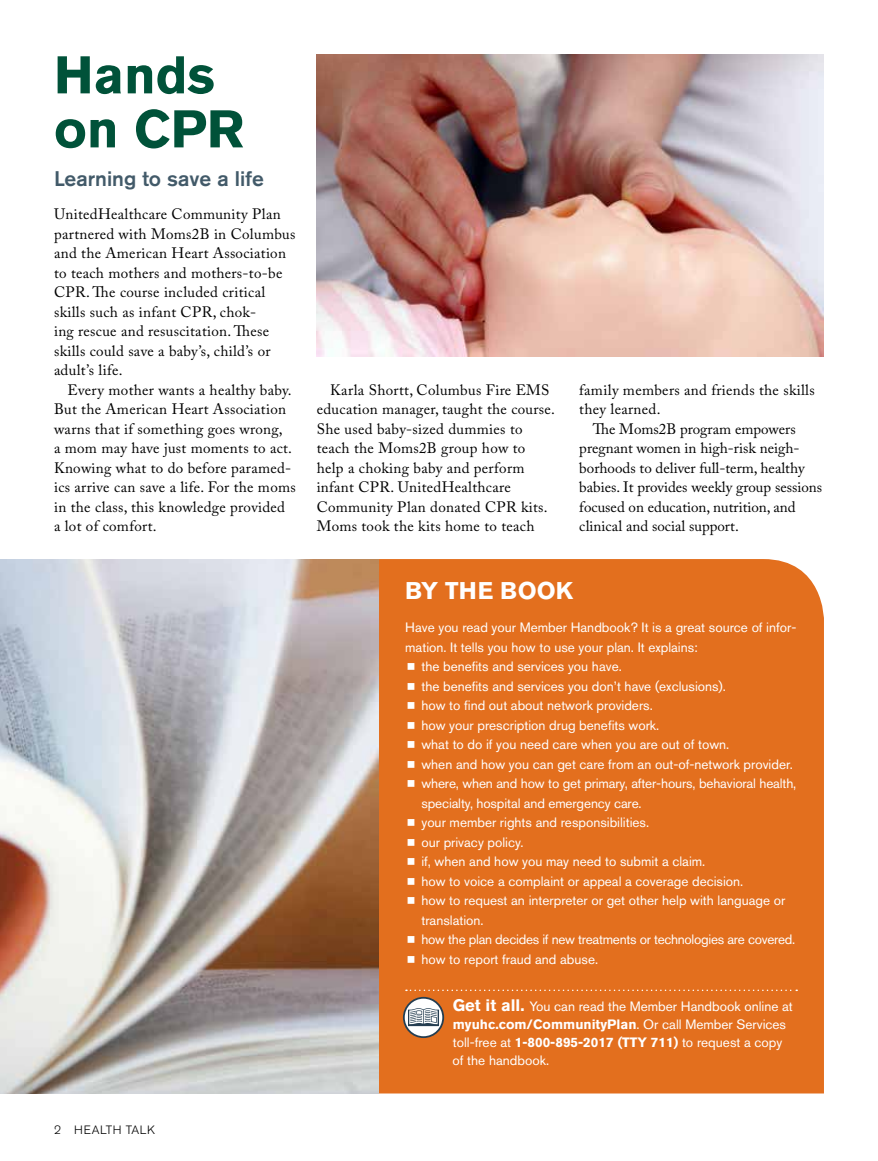
<style>
.page{position:relative;width:878px;height:1161px;background:#fff}
.page>*{position:absolute;margin:0;border:0;box-sizing:border-box;transform-origin:0 0}
.t1{font:700 52.5px/54px "Akzidenz Grotesk BE";color:#005239}
.t2{font:700 24px "Akzidenz Grotesk BE";color:#fff}
.t3{font:500 21px "Akzidenz Grotesk BE";color:#425a69}
.t4{font:15px/19.5px "Adobe Caslon Pro";letter-spacing:.02em;color:#000}
.t5{font:15px/19.5px "Adobe Caslon Pro";color:#000}
.t6{font:13.5px/18px "Akzidenz Grotesk BE";color:#fff}
.t7{font:13.5px "Akzidenz Grotesk BE";letter-spacing:-.02em;color:#fff}
.t8{font:300 12px "Akzidenz Grotesk BE";letter-spacing:.05em;color:#000}
.s1{font-weight:700;font-size:16.5px}
.s2{font-weight:700}
</style>
<div class="page">
<div style="left:378px;top:559px;width:445px;height:535px;background:#e36f1e"></div>
<img style="left:0;top:559px;width:378px;height:535px">
<svg style="left:406px;top:990px;width:391px;height:1px"></svg>
<svg style="left:403px;top:997px;width:41px;height:41px"></svg>
<img style="left:316px;top:54px;width:508px;height:303px">
<svg style="left:408px;top:663px;width:6px;height:7px"></svg>
<svg style="left:408px;top:683px;width:6px;height:7px"></svg>
<svg style="left:408px;top:702px;width:6px;height:7px"></svg>
<svg style="left:408px;top:722px;width:6px;height:7px"></svg>
<svg style="left:408px;top:741px;width:6px;height:7px"></svg>
<svg style="left:408px;top:761px;width:6px;height:7px"></svg>
<svg style="left:408px;top:780px;width:6px;height:7px"></svg>
<svg style="left:408px;top:819px;width:6px;height:7px"></svg>
<svg style="left:408px;top:839px;width:6px;height:7px"></svg>
<svg style="left:408px;top:858px;width:6px;height:7px"></svg>
<svg style="left:408px;top:878px;width:6px;height:7px"></svg>
<svg style="left:408px;top:897px;width:6px;height:7px"></svg>
<svg style="left:408px;top:936px;width:6px;height:7px"></svg>
<svg style="left:408px;top:956px;width:6px;height:7px"></svg>
<h1 class="t1" style="left:54px;top:48px;width:191px">Hands on CPR</h1>
<h3 class="t3" style="left:54px;top:166px;width:211px">Learning to save a life</h3>
<p class="t4" style="left:54px;top:204px;width:243px">UnitedHealthcare Community Plan partnered with Moms2B in Columbus and the American Heart Association to teach mothers and mothers-to-be<br>CPR. The course included critical skills such as infant CPR, chok-<br>ing rescue and resuscitation. These skills could save a baby’s, child’s or adult’s life.</p>
<p class="t4" style="left:54px;top:380px;width:243px;text-indent:14px">Every mother wants a healthy baby.<br>But the American Heart Association warns that if something goes wrong,<br>a mom may have just moments to act.<br>Knowing what to do before paramed&shy;ics arrive can save a life. For the moms in the class, this knowledge provided<br>a lot of comfort.</p>
<p class="t4" style="left:316px;top:380px;width:240px;text-indent:14px">Karla Shortt, Columbus Fire EMS education manager, taught the course.<br>She used baby-sized dummies to teach the Moms2B group how to help a choking baby and perform infant CPR. UnitedHealthcare<br>Community Plan donated CPR kits.<br>Moms took the kits home to teach</p>
<p class="t4" style="left:579px;top:380px;width:237px">family members and friends the skills they learned.</p>
<p class="t5" style="left:579px;top:419px;width:244px;text-indent:14px">The Moms2B program empowers pregnant women in high-risk neigh&shy;borhoods to deliver full-term, healthy babies. It provides weekly group sessions focused on education, nutrition, and clinical and social support.</p>
<p class="t8" style="left:54px;top:1123px;width:103px">2 HEALTH TALK</p>
<h2 class="t2" style="left:405px;top:577px;width:169px">BY THE BOOK</h2>
<p class="t6" style="left:405px;top:618px;width:392px">Have you read your Member Handbook? It is a great source of infor-</p>
<p class="t6" style="left:405px;top:638px;width:294px">mation. It tells you how to use your plan. It explains:</p>
<p class="t6" style="left:421px;top:657px;width:202px">the benefits and services you have.</p>
<p class="t6" style="left:421px;top:677px;width:306px">the benefits and services you don’t have (exclusions).</p>
<p class="t6" style="left:421px;top:696px;width:233px">how to find out about network providers.</p>
<p class="t6" style="left:421px;top:716px;width:239px">how your prescription drug benefits work.</p>
<p class="t6" style="left:421px;top:735px;width:309px">what to do if you need care when you are out of town.</p>
<p class="t6" style="left:421px;top:755px;width:373px">when and how you can get care from an out-of-network provider.</p>
<p class="t6" style="left:421px;top:774px;width:376px">where, when and how to get primary, after-hours, behavioral health,</p>
<p class="t6" style="left:421px;top:794px;width:222px">specialty, hospital and emergency care.</p>
<p class="t6" style="left:421px;top:813px;width:229px">your member rights and responsibilities.</p>
<p class="t6" style="left:421px;top:833px;width:104px">our privacy policy.</p>
<p class="t6" style="left:421px;top:852px;width:285px">if, when and how you may need to submit a claim.</p>
<p class="t6" style="left:421px;top:872px;width:323px">how to voice a complaint or appeal a coverage decision.</p>
<p class="t6" style="left:421px;top:891px;width:365px">how to request an interpreter or get other help with language or</p>
<p class="t6" style="left:421px;top:911px;width:64px">translation.</p>
<p class="t7" style="left:421px;top:932px;width:375px">how the plan decides if new treatments or technologies are covered.</p>
<p class="t6" style="left:421px;top:950px;width:178px">how to report fraud and abuse.</p>
<p class="t6" style="left:452px;top:997px;width:342px"><span class="s1">Get it all.</span> You can read the Member Handbook online at <span class="s2">myuhc.com/CommunityPlan</span>. Or call Member Services toll-free at <span class="s2">1-800-895-2017 (TTY 711)</span> to request a copy of the handbook.</p>
</div>
